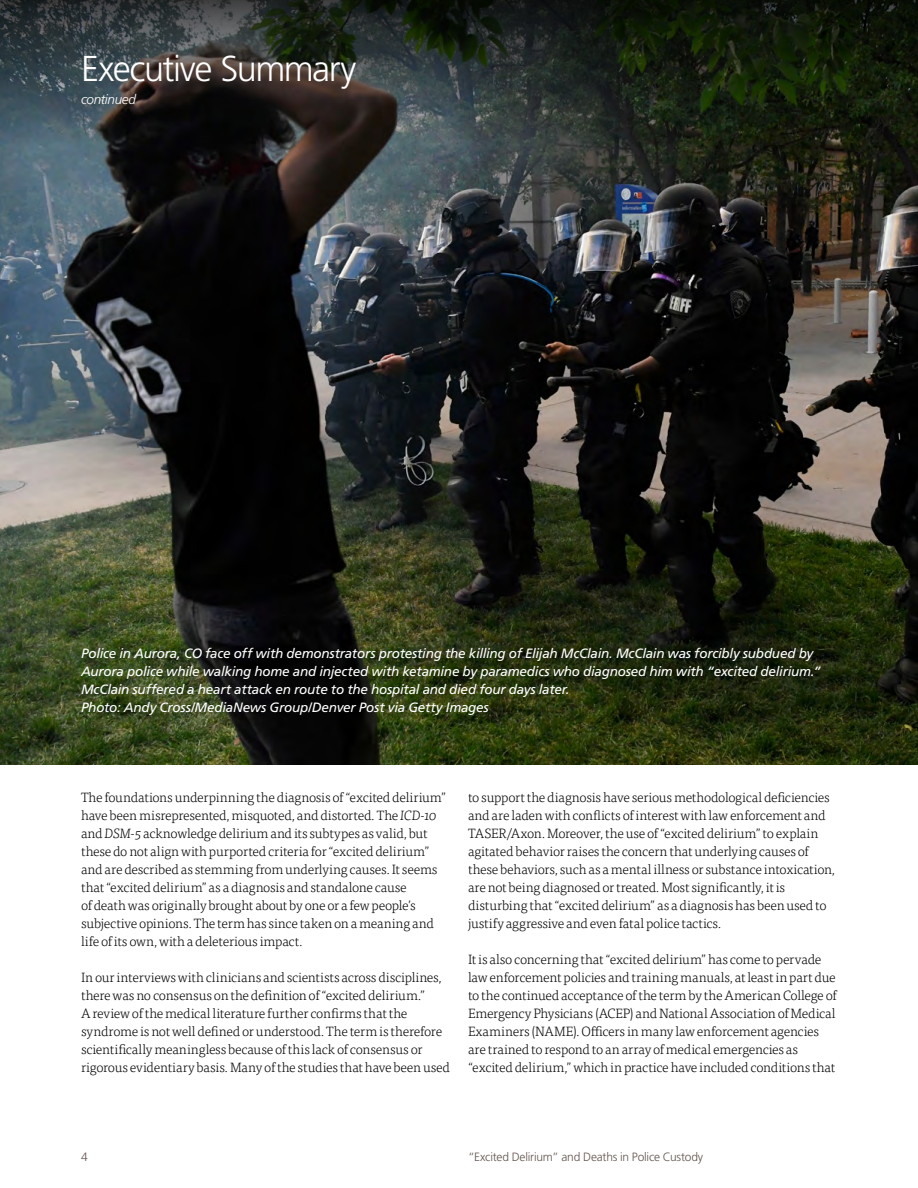
<style>
.page{position:relative;width:918px;height:1188px;background:#fff}
.page>*{position:absolute;margin:0;border:0;box-sizing:border-box;transform-origin:0 0}
.t1{font:300 36px "Frutiger LT Std";letter-spacing:-.04em;color:#fff}
.t2{font:300 13.5px/18px "Tisa OT";letter-spacing:-.015em;color:#000}
.t3{font:italic 13.5px/18px "Frutiger LT Std";letter-spacing:-.02em;color:#fff}
.t4{font:italic 300 13.5px "Frutiger LT Std";letter-spacing:-.025em;color:#fff}
.t5{font:300 12px "Frutiger LT Std";letter-spacing:-.02em;color:#63554f}
.s1{font-style:italic}
</style>
<div class="page">
<img style="left:0;top:144px;width:918px;height:621px">
<svg style="left:0;top:0;width:918px;height:144px;background:#252b25"></svg>
<h1 class="t1" style="left:81px;top:48px;width:277px">Executive Summary</h1>
<p class="t4" style="left:81px;top:91px;width:57px">continued</p>
<p class="t3" style="left:81px;top:644px;width:742px">Police in Aurora, CO face off with demonstrators protesting the killing of Elijah McClain. McClain was forcibly subdued by Aurora police while walking home and injected with ketamine by paramedics who diagnosed him with “excited delirium.” McClain suffered a heart attack en route to the hospital and died four days later.<br>Photo: Andy Cross/MediaNews Group/Denver Post via Getty Images</p>
<p class="t2" style="left:81px;top:788px;width:367px">The foundations underpinning the diagnosis of “excited delirium” have been misrepresented, misquoted, and distorted. The <span class="s1">ICD-10 </span>and <span class="s1">DSM-5</span> acknowledge delirium and its subtypes as valid, but these do not align with purported criteria for “excited delirium” and are described as stemming from underlying causes. It seems that “excited delirium” as a diagnosis and standalone cause<br>of death was originally brought about by one or a few people’s subjective opinions. The term has since taken on a meaning and life of its own, with a deleterious impact.</p>
<p class="t2" style="left:81px;top:968px;width:370px">In our interviews with clinicians and scientists across disciplines, there was no consensus on the definition of “excited delirium.”<br>A review of the medical literature further confirms that the syndrome is not well defined or understood. The term is therefore scientifically meaningless because of this lack of consensus or rigorous evidentiary basis. Many of the studies that have been used</p>
<p class="t2" style="left:468px;top:788px;width:369px">to support the diagnosis have serious methodological deficiencies and are laden with conflicts of interest with law enforcement and TASER/Axon. Moreover, the use of “excited delirium” to explain agitated behavior raises the concern that underlying causes of these behaviors, such as a mental illness or substance intoxication, are not being diagnosed or treated. Most significantly, it is disturbing that “excited delirium” as a diagnosis has been used to justify aggressive and even fatal police tactics.</p>
<p class="t2" style="left:468px;top:950px;width:370px">It is also concerning that “excited delirium” has come to pervade law enforcement policies and training manuals, at least in part due to the continued acceptance of the term by the American College of Emergency Physicians (ACEP) and National Association of Medical Examiners (NAME). Officers in many law enforcement agencies are trained to respond to an array of medical emergencies as “excited delirium,” which in practice have included conditions that</p>
<p class="t5" style="left:81px;top:1150px;width:8px">4</p>
<p class="t5" style="left:468px;top:1150px;width:237px">“Excited Delirium” and Deaths in Police Custody</p>
</div>
